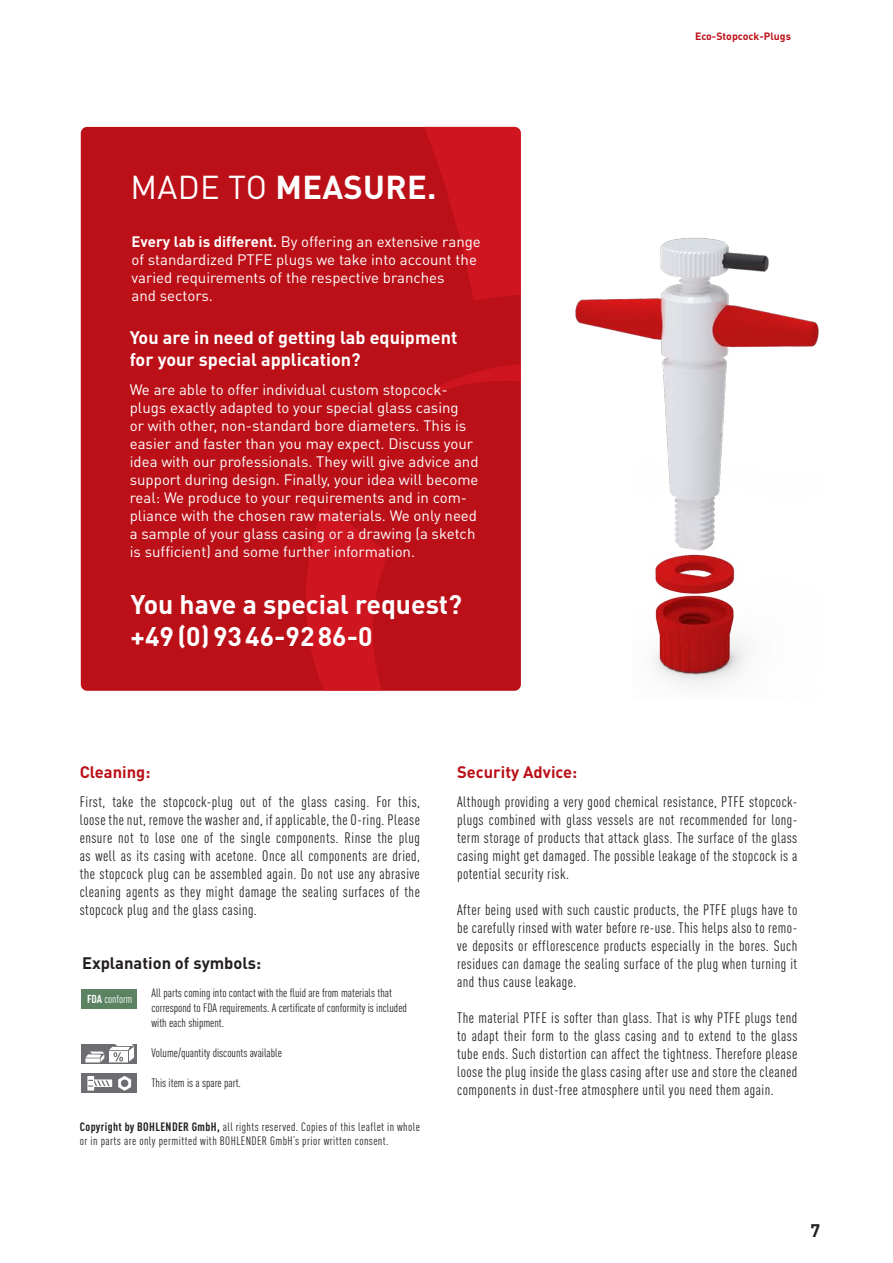
<style>
.page{position:relative;width:893px;height:1263px;background:#fff}
.page>*{position:absolute;margin:0;border:0;box-sizing:border-box;transform-origin:0 0}
.t1{font:700 32.7px "DIN Pro";letter-spacing:.01em;color:#fff}
.Copytext_10_12_pt_regular{font:700 26.7px/32px "DIN Pro";color:#fff}
.Copytext_10_12_pt_regular-2{font:700 18px/22.5px "DIN Pro";color:#fff}
.t2{font:700 18px "DIN Pro";color:#231f20}
.Produktname{font:700 16.5px "DIN Pro";color:#bb1018}
.t3{font:700 16.5px "DIN Pro";color:#231f20}
.Absatzformat_2{font:condensed 15px/18px "DIN Pro";letter-spacing:.03em;color:#231f20;text-align:justify}
.Copytext_10_12_pt_regular-3{font:15px/18px "DIN Pro";color:#fff}
.t4{font:condensed 12px/15px "DIN Pro";color:#231f20}
.t5{font:condensed 12px/13.5px "DIN Pro";letter-spacing:.035em;color:#231f20}
.t6{font:condensed 11.4px "DIN Pro";color:#fff}
.t7{font:700 10.5px "DIN Pro";color:#bb1018}
.s1{font-weight:400}
.s2{font-weight:700}
</style>
<div class="page">
<div style="left:82px;top:1043px;width:55px;height:20px;background:#6c6d70"></div>
<svg style="left:86px;top:1044px;width:48px;height:18px"></svg>
<div style="left:82px;top:1073px;width:55px;height:20px;background:#6c6d70"></div>
<svg style="left:118px;top:1076px;width:13px;height:15px"></svg>
<svg style="left:87px;top:1076px;width:25px;height:14px"></svg>
<div style="left:81px;top:127px;width:440px;height:564px;background:#bb1018;border-radius:6px"></div>
<svg style="left:81px;top:127px;width:440px;height:199px"></svg>
<svg style="left:414px;top:350px;width:107px;height:156px"></svg>
<svg style="left:276px;top:506px;width:245px;height:185px"></svg>
<img style="left:575px;top:238px;width:244px;height:447px">
<div style="left:82px;top:989px;width:55px;height:20px;background:#5b8362"></div>
<p class="t7" style="left:695px;top:29px;width:97px">Eco-Stopcock-Plugs</p>
<p class="t1" style="left:130px;top:165px;width:307px"><span class="s1">MADE TO</span> MEASURE.</p>
<p class="Copytext_10_12_pt_regular-3" style="left:132px;top:232px;width:351px"><span class="s2">Every lab is different.</span> By offering an extensive range of standardized PTFE plugs we take into account the varied requirements of the respective branches</p>
<p class="Copytext_10_12_pt_regular-3" style="left:132px;top:286px;width:83px">and sectors.</p>
<p class="Copytext_10_12_pt_regular-2" style="left:130px;top:325px;width:329px">You are in need of getting lab equipment for your special application?</p>
<p class="Copytext_10_12_pt_regular-3" style="left:130px;top:380px;width:350px">We are able to offer individual custom stopcock&shy;plugs exactly adapted to your special glass casing<br>or with other, non-standard bore diameters. This is easier and faster than you may expect. Discuss your idea with our professionals. They will give advice and support during design. Finally, your idea will become real: We produce to your requirements and in com&shy;pliance with the chosen raw materials. We only need a sample of your glass casing or a drawing (a sketch is sufficient) and some further information.</p>
<p class="Copytext_10_12_pt_regular" style="left:131px;top:587px;width:333px">You have a special request? +49(0)9346-9286-0</p>
<p class="Produktname" style="left:80px;top:761px;width:72px">Cleaning:</p>
<p class="Absatzformat_2" style="left:80px;top:792px;width:342px">First, take the stopcock-plug out of the glass casing. For this, loose the nut, remove the washer and, if applicable, the O-ring. Please ensure not to lose one of the single components. Rinse the plug as well as its casing with acetone. Once all components are dried, the stopcock plug can be assembled again. Do not use any abrasive cleaning agents as they might damage the sealing surfaces of the stopcock plug and the glass casing.</p>
<p class="t3" style="left:82px;top:951px;width:181px">Explanation of symbols:</p>
<p class="t6" style="left:87px;top:992px;width:47px"><span class="s2">FDA</span> conform</p>
<p class="t4" style="left:151px;top:986px;width:257px">All parts coming into contact with the fluid are from materials that correspond to FDA requirements. A certificate of conformity is included with each shipment.</p>
<p class="t4" style="left:151px;top:1046px;width:132px">Volume/quantity discounts available</p>
<p class="t4" style="left:151px;top:1076px;width:91px">This item is a spare part.</p>
<p class="t5" style="left:80px;top:1120px;width:342px"><span class="s2">Copyright by BOHLENDER GmbH,</span> all rights reserved. Copies of this leaflet in whole or in parts are only permitted with BOHLENDER GmbH’s prior written consent.</p>
<p class="Produktname" style="left:457px;top:761px;width:122px">Security Advice:</p>
<p class="Absatzformat_2" style="left:457px;top:792px;width:342px">Although providing a very good chemical resistance, PTFE stopcock&shy;plugs combined with glass vessels are not recommended for long&shy;term storage of products that attack glass. The surface of the glass casing might get damaged. The possible leakage of the stopcock is a potential security risk.</p>
<p class="Absatzformat_2" style="left:457px;top:900px;width:342px">After being used with such caustic products, the PTFE plugs have to be carefully rinsed with water before re-use. This helps also to remo&shy;ve deposits or efflorescence products especially in the bores. Such residues can damage the sealing surface of the plug when turning it and thus cause leakage.</p>
<p class="Absatzformat_2" style="left:457px;top:1008px;width:342px">The material PTFE is softer than glass. That is why PTFE plugs tend to adapt their form to the glass casing and to extend to the glass tube ends. Such distortion can affect the tightness. Therefore please loose the plug inside the glass casing after use and store the cleaned components in dust-free atmosphere until you need them again.</p>
<p class="t2" style="left:810px;top:1218px;width:11px">7</p>
</div>
